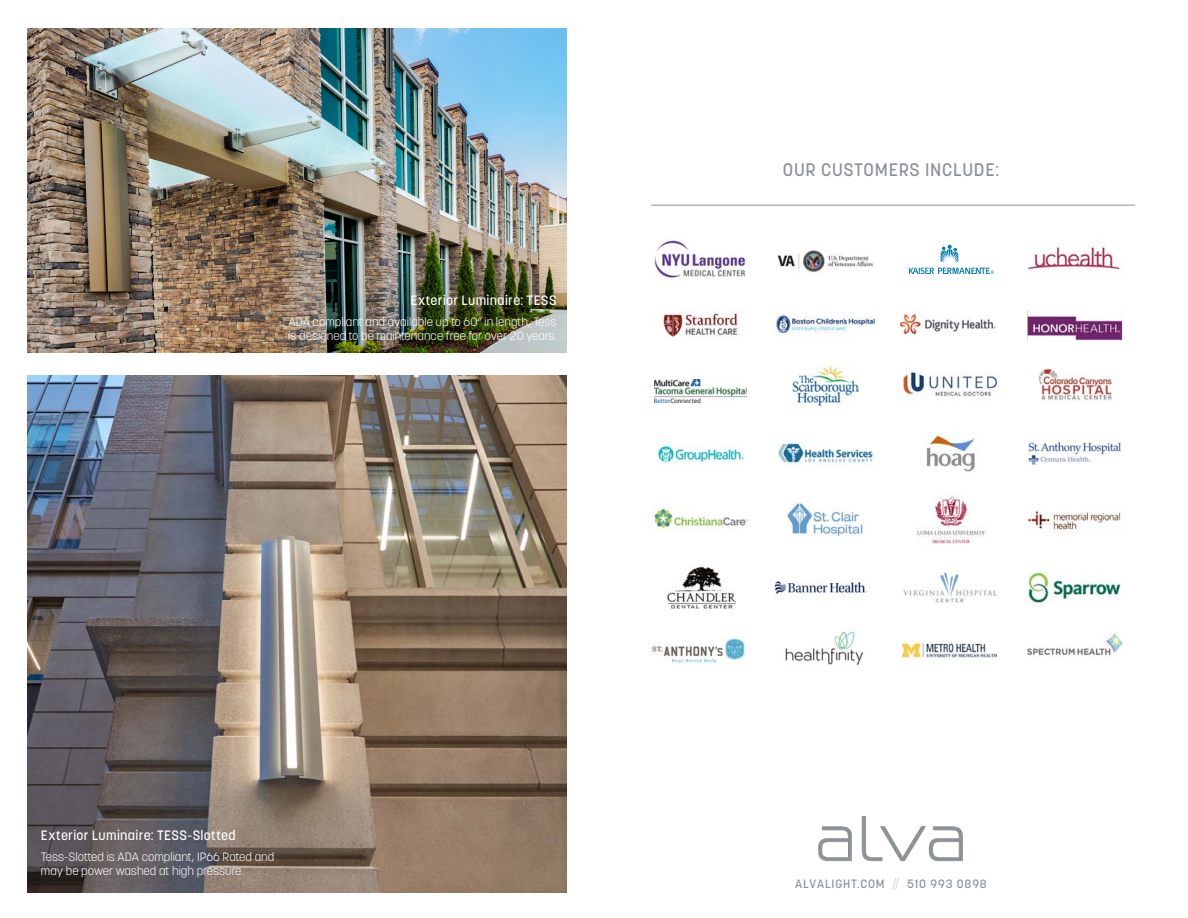
<style>
.page{position:relative;width:1188px;height:918px;background:#fff}
.page>*{position:absolute;margin:0;border:0;box-sizing:border-box;transform-origin:0 0}
.t1{font:500 18px "Korolev";letter-spacing:.04em;color:#8b9298}
.t2{font:500 13.5px "Korolev";letter-spacing:.025em;color:#fff}
.t3{font:300 12px/14.4px "Korolev";color:#fff}
.t4{font:500 12px "Korolev";letter-spacing:.07em;color:#8b9298}
.s1{font-weight:100;font-size:15px}
</style>
<div class="page">
<img style="left:27px;top:28px;width:540px;height:324px">
<img style="left:27px;top:375px;width:540px;height:517px">
<img style="left:663px;top:311px;width:76px;height:27px">
<img style="left:652px;top:508px;width:96px;height:23px">
<img style="left:1038px;top:369px;width:74px;height:34px">
<img style="left:1027px;top:246px;width:93px;height:24px">
<img style="left:900px;top:313px;width:96px;height:22px">
<img style="left:1028px;top:510px;width:93px;height:23px">
<img style="left:902px;top:642px;width:95px;height:18px">
<img style="left:652px;top:636px;width:93px;height:28px">
<img style="left:787px;top:503px;width:76px;height:34px">
<img style="left:654px;top:379px;width:92px;height:24px">
<img style="left:774px;top:575px;width:93px;height:23px">
<img style="left:902px;top:368px;width:96px;height:29px">
<img style="left:668px;top:566px;width:68px;height:42px">
<img style="left:776px;top:314px;width:101px;height:19px">
<img style="left:657px;top:444px;width:87px;height:20px">
<img style="left:785px;top:631px;width:79px;height:34px">
<img style="left:778px;top:443px;width:96px;height:21px">
<img style="left:926px;top:434px;width:49px;height:38px">
<img style="left:917px;top:495px;width:68px;height:49px">
<img style="left:793px;top:364px;width:66px;height:43px">
<img style="left:1028px;top:572px;width:93px;height:31px">
<img style="left:1027px;top:633px;width:95px;height:23px">
<img style="left:1027px;top:441px;width:95px;height:24px">
<img style="left:903px;top:571px;width:94px;height:32px">
<img style="left:778px;top:245px;width:96px;height:28px">
<img style="left:1028px;top:316px;width:94px;height:24px">
<img style="left:654px;top:239px;width:92px;height:39px">
<svg style="left:940px;top:245px;width:18px;height:16px"></svg>
<svg style="left:909px;top:268px;width:85px;height:6px"></svg>
<img style="left:818px;top:816px;width:145px;height:46px">
<hr style="left:651px;top:205px;width:484px;height:1px;background:#8b9298">
<p class="t2" style="left:411px;top:292px;width:148px">Exterior Luminaire: TESS</p>
<p class="t3" style="left:288px;top:315px;width:270px">ADA compliant and available up to 60” in length, Tess is designed to be maintenance free for over 20 years.</p>
<p class="t2" style="left:41px;top:827px;width:196px">Exterior Luminaire: TESS-Slotted</p>
<p class="t3" style="left:41px;top:850px;width:235px">Tess-Slotted is ADA compliant, IP66 Rated and may be power washed at high pressure.</p>
<p class="t1" style="left:783px;top:158px;width:218px">OUR CUSTOMERS INCLUDE:</p>
<p class="t4" style="left:795px;top:876px;width:193px">ALVALIGHT.COM <span class="s1">//</span> 510 993 0898</p>
</div>
